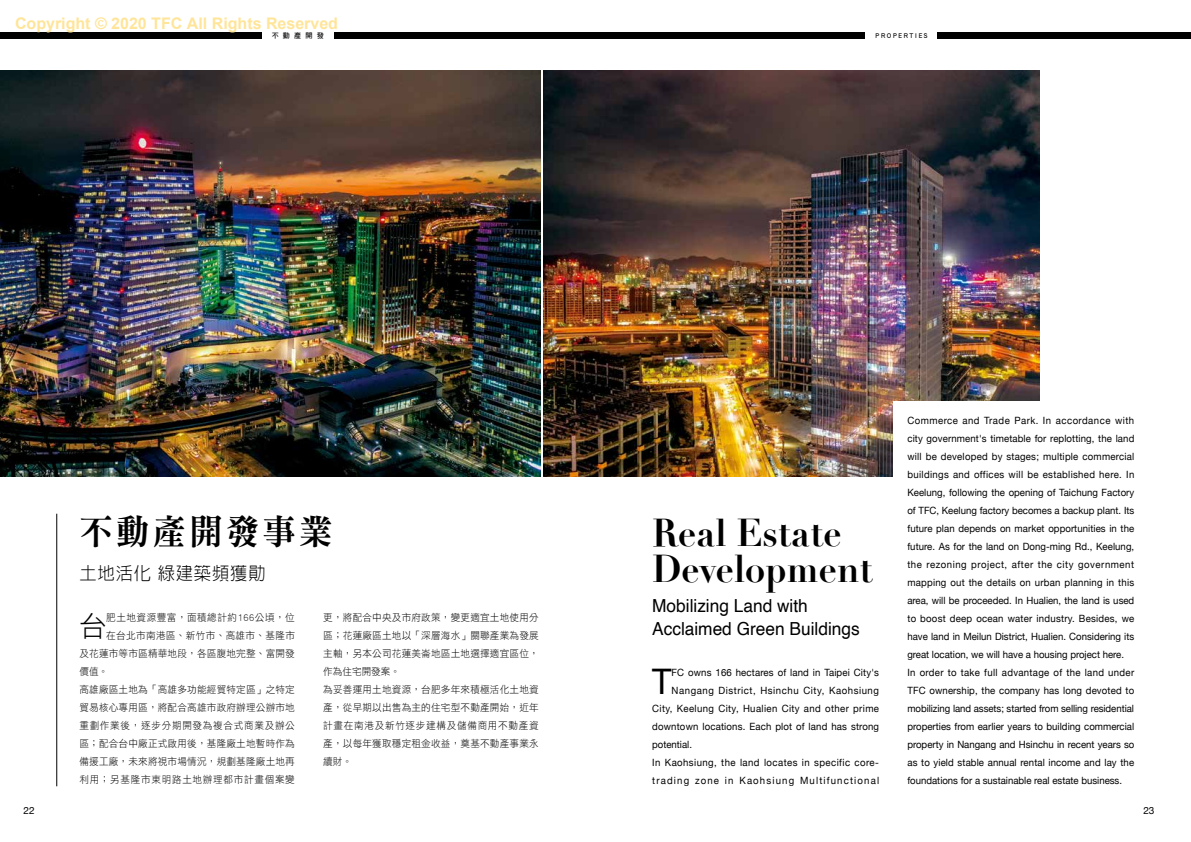
<style>
.page{position:relative;width:1191px;height:842px;background:#fff}
.page>*{position:absolute;margin:0;border:0;box-sizing:border-box;transform-origin:0 0}
.t1{font:700 38px/35.5px "Didot";color:#000;scale:.95 1}
.t2{font:35.2px "Helvetica Neue";color:#000;scale:.96 1}
.t3{font:35.1px "DF Ming Std W9";letter-spacing:.1em;color:#000;scale:.95 1}
.t4{font:28px "DF Hei Std W3";color:#000;scale:.96 1}
.t5{font:18px/23px "Helvetica";color:#000;scale:.96 1}
.t6{font:300 18px "AR Hei B5";letter-spacing:.05em;color:#000;scale:.96 1}
.t7{font:10px/18px "Helvetica Neue";letter-spacing:.01em;color:#000;scale:.96 1}
.t8{font:10px/18px "DF Hei Std W3";letter-spacing:.02em;color:#000;scale:.96 1}
.t9{font:10px "DF Hei Std W3";letter-spacing:.07em;color:#000;scale:.96 1}
.t10{font:10px "Helvetica Neue";letter-spacing:.04em;color:#000;scale:.96 1}
.t11{font:10px "Helvetica Neue";letter-spacing:.045em;color:#000;scale:.96 1}
.t12{font:10px "Helvetica Neue";letter-spacing:.055em;color:#000;scale:.96 1}
.t13{font:10px "Helvetica Neue";letter-spacing:.12em;color:#000;scale:.96 1}
.t14{font:10px "DF Hei Std W3";letter-spacing:.05em;color:#000;scale:.96 1}
.t15{font:10px "Helvetica Neue";letter-spacing:.01em;color:#000}
.t16{font:7.1px "DF Hei Std W7";letter-spacing:.215em;color:#000}
</style>
<div class="page">
<img style="left:543px;top:71px;width:496px;height:406px">
<div style="left:893px;top:401px;width:232px;height:283px;background:#fff"></div>
<hr style="left:57px;top:514px;width:1px;height:272px;background:#000">
<img style="left:0;top:71px;width:540px;height:406px">
<div style="left:0;top:32px;width:261px;height:7px;background:#000"></div>
<div style="left:595px;top:32px;width:270px;height:7px;background:#000"></div>
<div style="left:334px;top:32px;width:261px;height:7px;background:#000"></div>
<div style="left:938px;top:32px;width:253px;height:7px;background:#000"></div>
<p class="t16" style="left:272px;top:32px;width:54px">不動產開發</p>
<p class="t16" style="left:875px;top:32px;width:54px">PROPERTIES</p>
<h3 class="t3" style="left:79px;top:512px;width:268px">不動產開發事業</h3>
<h3 class="t6" style="left:79px;top:565px;width:196px">土地活化綠建築頻獲勛</h3>
<h3 class="t4" style="left:79px;top:611px;width:29px">台</h3>
<p class="t14" style="left:106px;top:612px;width:198px">肥土地資源豐富，面積總計約166公頃，位</p>
<p class="t8" style="left:323px;top:608px;width:226px">更，將配合中央及市府政策，變更適宜土地使用分區；花蓮廠區土地以「深層海水」關聯產業為發展主軸，另本公司花蓮美崙地區土地選擇適宜區位，作為住宅開發案。<br>為妥善運用土地資源，台肥多年來積極活化土地資產，從早期以出售為主的住宅型不動產開始，近年計畫在南港及新竹逐步建構及儲備商用不動產資產，以每年獲取穩定租金收益，奠基不動產事業永續財。</p>
<p class="t8" style="left:106px;top:626px;width:198px">在台北市南港區、新竹市、高雄市、基隆市</p>
<p class="t8" style="left:79px;top:644px;width:226px">及花蓮市等市區精華地段，各區腹地完整、富開發</p>
<p class="t8" style="left:79px;top:662px;width:31px">價值。</p>
<p class="t8" style="left:79px;top:680px;width:226px">高雄廠區土地為「高雄多功能經貿特定區」之特定</p>
<p class="t8" style="left:79px;top:698px;width:226px">貿易核心專用區，將配合高雄市政府辦理公辦市地</p>
<p class="t9" style="left:79px;top:720px;width:226px">重劃作業後，逐步分期開發為複合式商業及辦公</p>
<p class="t8" style="left:79px;top:734px;width:226px">區；配合台中廠正式啟用後，基隆廠土地暫時作為</p>
<p class="t8" style="left:79px;top:752px;width:226px">備援工廠，未來將視市場情況，規劃基隆廠土地再</p>
<p class="t9" style="left:79px;top:774px;width:226px">利用；另基隆市東明路土地辦理都市計畫個案變</p>
<h1 class="t1" style="left:652px;top:516px;width:234px">Real Estate<br>Development</h1>
<h3 class="t5" style="left:652px;top:595px;width:218px">Mobilizing Land with<br>Acclaimed Green Buildings</h3>
<h2 class="t2" style="left:652px;top:656px;width:22px">T</h2>
<p class="t7" style="left:671px;top:664px;width:218px">FC owns 166 hectares of land in Taipei City's</p>
<p class="t12" style="left:671px;top:683px;width:217px">Nangang District, Hsinchu City, Kaohsiung</p>
<p class="t10" style="left:652px;top:701px;width:238px">City, Keelung City, Hualien City and other prime</p>
<p class="t7" style="left:652px;top:718px;width:238px">downtown locations. Each plot of land has strong</p>
<p class="t7" style="left:652px;top:736px;width:43px">potential.</p>
<p class="t11" style="left:652px;top:755px;width:238px">In Kaohsiung, the land locates in specific core-</p>
<p class="t13" style="left:652px;top:773px;width:238px">trading zone in Kaohsiung Multifunctional</p>
<p class="t7" style="left:907px;top:412px;width:238px">Commerce and Trade Park. In accordance with city government's timetable for replotting, the land will be developed by stages; multiple commercial buildings and offices will be established here. In Keelung, following the opening of Taichung Factory of TFC, Keelung factory becomes a backup plant. Its future plan depends on market opportunities in the future. As for the land on Dong-ming Rd., Keelung, the rezoning project, after the city government mapping out the details on urban planning in this area, will be proceeded. In Hualien, the land is used to boost deep ocean water industry. Besides, we have land in Meilun District, Hualien. Considering its great location, we will have a housing project here.<br>In order to take full advantage of the land under TFC ownership, the company has long devoted to mobilizing land assets; started from selling residential properties from earlier years to building commercial property in Nangang and Hsinchu in recent years so as to yield stable annual rental income and lay the foundations for a sustainable real estate business.</p>
<p class="t15" style="left:24px;top:803px;width:13px">22</p>
<p class="t15" style="left:1143px;top:803px;width:13px">23</p>
</div>
